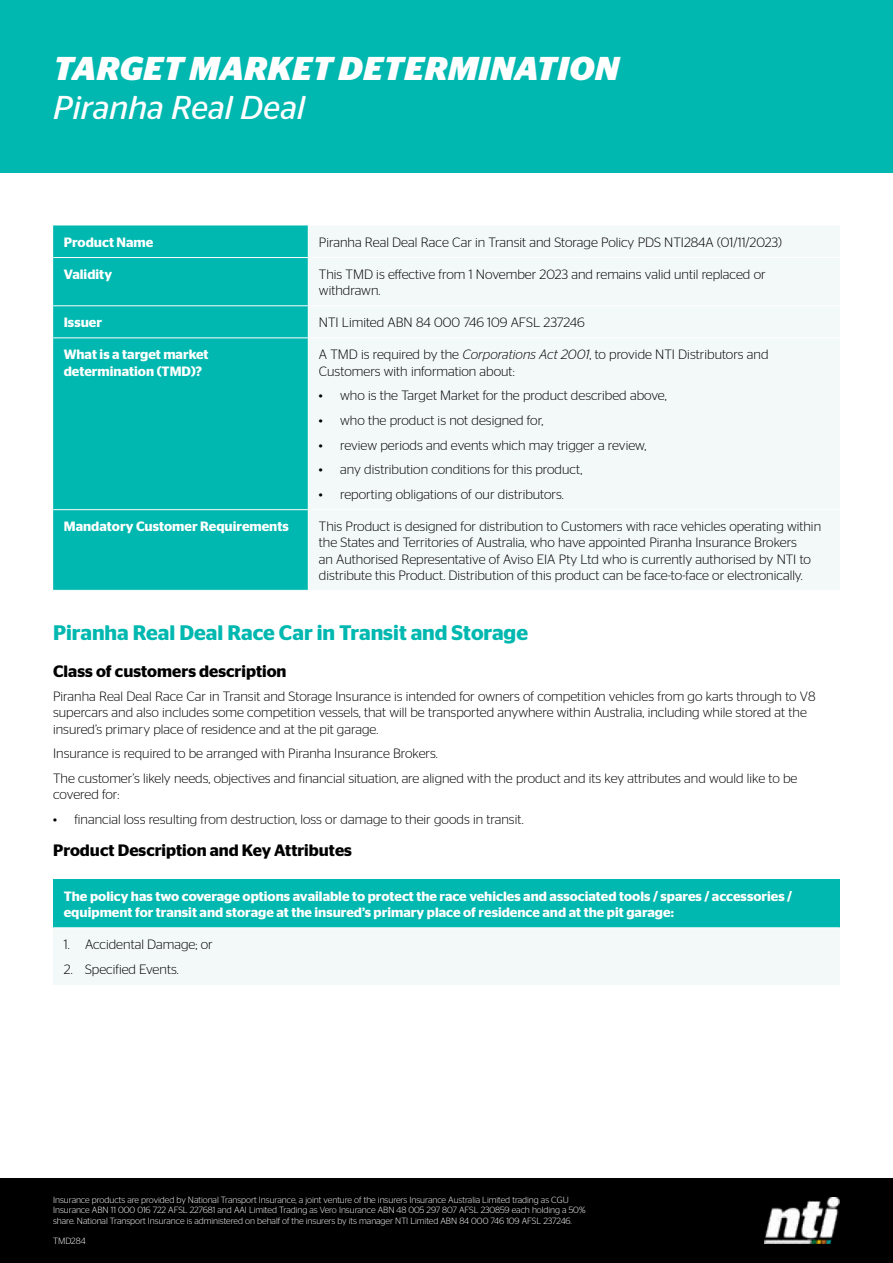
<style>
.page{position:relative;width:893px;height:1263px;background:#fff}
.page>*{position:absolute;margin:0;border:0;box-sizing:border-box;transform-origin:0 0}
.t1{font:italic 700 33px "Stag Sans";letter-spacing:.02em;color:#fff}
.t2{font:italic 33px "Stag Sans";color:#fff}
.t3{font:600 21px "Stag Sans";color:#00b8b0}
.t4{font:600 16.5px "Stag Sans";color:#000}
.t5{font:300 13.5px/16.2px "Stag Sans";color:#000}
.t6{font:600 13.5px/16.2px "Stag Sans";color:#fff}
.t7{font:300 9px/10.8px "Stag Sans";letter-spacing:-.005em;color:#fff}
.s1{font-style:italic}
</style>
<div class="page">
<div style="left:0;top:1178px;width:893px;height:85px;background:#000"></div>
<img style="left:765px;top:1197px;width:75px;height:46px">
<div style="left:0;top:0;width:893px;height:172px;background:#00b8b0"></div>
<div style="left:53px;top:225px;width:255px;height:365px;background:#00b8b0"></div>
<div style="left:309px;top:226px;width:531px;height:364px;background:#f3f9f8"></div>
<hr style="left:53px;top:257px;width:255px;height:1px;background:#fff">
<hr style="left:308px;top:257px;width:532px;height:1px;background:#fff">
<hr style="left:53px;top:305px;width:255px;height:1px;background:#fff">
<hr style="left:308px;top:305px;width:532px;height:1px;background:#fff">
<hr style="left:53px;top:337px;width:255px;height:1px;background:#fff">
<hr style="left:308px;top:337px;width:532px;height:1px;background:#fff">
<hr style="left:53px;top:509px;width:255px;height:1px;background:#fff">
<hr style="left:308px;top:509px;width:532px;height:1px;background:#fff">
<div style="left:53px;top:879px;width:787px;height:49px;background:#00b8b0"></div>
<div style="left:53px;top:928px;width:787px;height:56px;background:#f3f9f8"></div>
<hr style="left:53px;top:927px;width:787px;height:1px;background:#fff">
<h1 class="t1" style="left:53px;top:49px;width:567px">TARGET MARKET DETERMINATION</h1>
<h1 class="t2" style="left:53px;top:89px;width:254px">Piranha Real Deal</h1>
<p class="t6" style="left:64px;top:234px;width:91px">Product Name</p>
<p class="t5" style="left:319px;top:234px;width:464px">Piranha Real Deal Race Car in Transit and Storage Policy PDS NTI284A (01/11/2023)</p>
<p class="t6" style="left:64px;top:266px;width:50px">Validity</p>
<p class="t5" style="left:319px;top:266px;width:448px">This TMD is effective from 1 November 2023 and remains valid until replaced or withdrawn.</p>
<p class="t6" style="left:64px;top:314px;width:40px">Issuer</p>
<p class="t5" style="left:319px;top:314px;width:267px">NTI Limited ABN 84 000 746 109 AFSL 237246</p>
<p class="t6" style="left:64px;top:346px;width:146px">What is a target market determination (TMD)?</p>
<p class="t5" style="left:319px;top:346px;width:451px">A TMD is required by the <span class="s1">Corporations Act 2001</span>, to provide NTI Distributors and<br>Customers with information about:</p>
<p class="t5" style="left:319px;top:387px;width:349px">• who is the Target Market for the product described above,</p>
<p class="t5" style="left:319px;top:412px;width:226px">• who the product is not designed for,</p>
<p class="t5" style="left:319px;top:437px;width:329px">• review periods and events which may trigger a review,</p>
<p class="t5" style="left:319px;top:461px;width:265px">• any distribution conditions for this product,</p>
<p class="t5" style="left:319px;top:486px;width:246px">• reporting obligations of our distributors.</p>
<p class="t6" style="left:64px;top:518px;width:227px">Mandatory Customer Requirements</p>
<p class="t5" style="left:319px;top:518px;width:504px">This Product is designed for distribution to Customers with race vehicles operating within the States and Territories of Australia, who have appointed Piranha Insurance Brokers<br>an Authorised Representative of Aviso EIA Pty Ltd who is currently authorised by NTI to distribute this Product. Distribution of this product can be face-to-face or electronically.</p>
<h2 class="t3" style="left:53px;top:620px;width:476px">Piranha Real Deal Race Car in Transit and Storage</h2>
<p class="t4" style="left:53px;top:661px;width:235px">Class of customers description</p>
<p class="t5" style="left:53px;top:688px;width:764px">Piranha Real Deal Race Car in Transit and Storage Insurance is intended for owners of competition vehicles from go karts through to V8 supercars and also includes some competition vessels, that will be transported anywhere within Australia, including while stored at the insured’s primary place of residence and at the pit garage.</p>
<p class="t5" style="left:53px;top:741px;width:746px;line-height:24.8px">Insurance is required to be arranged with Piranha Insurance Brokers.<br>The customer’s likely needs, objectives and financial situation, are aligned with the product and its key attributes and would like to be</p>
<p class="t5" style="left:53px;top:786px;width:68px">covered for:</p>
<p class="t5" style="left:53px;top:811px;width:472px">• financial loss resulting from destruction, loss or damage to their goods in transit.</p>
<p class="t4" style="left:53px;top:841px;width:300px">Product Description and Key Attributes</p>
<p class="t6" style="left:64px;top:888px;width:730px">The policy has two coverage options available to protect the race vehicles and associated tools / spares / accessories / equipment for transit and storage at the insured’s primary place of residence and at the pit garage:</p>
<p class="t5" style="left:64px;top:936px;width:151px">1. Accidental Damage; or</p>
<p class="t5" style="left:64px;top:961px;width:116px">2. Specified Events.</p>
<p class="t7" style="left:53px;top:1194px;width:534px">Insurance products are provided by National Transport Insurance, a joint venture of the insurers Insurance Australia Limited trading as CGU<br>Insurance ABN 11 000 016 722 AFSL 227681 and AAI Limited Trading as Vero Insurance ABN 48 005 297 807 AFSL 230859 each holding a 50% share. National Transport Insurance is administered on behalf of the insurers by its manager NTI Limited ABN 84 000 746 109 AFSL 237246.</p>
<p class="t7" style="left:53px;top:1235px;width:34px">TMD284</p>
</div>
